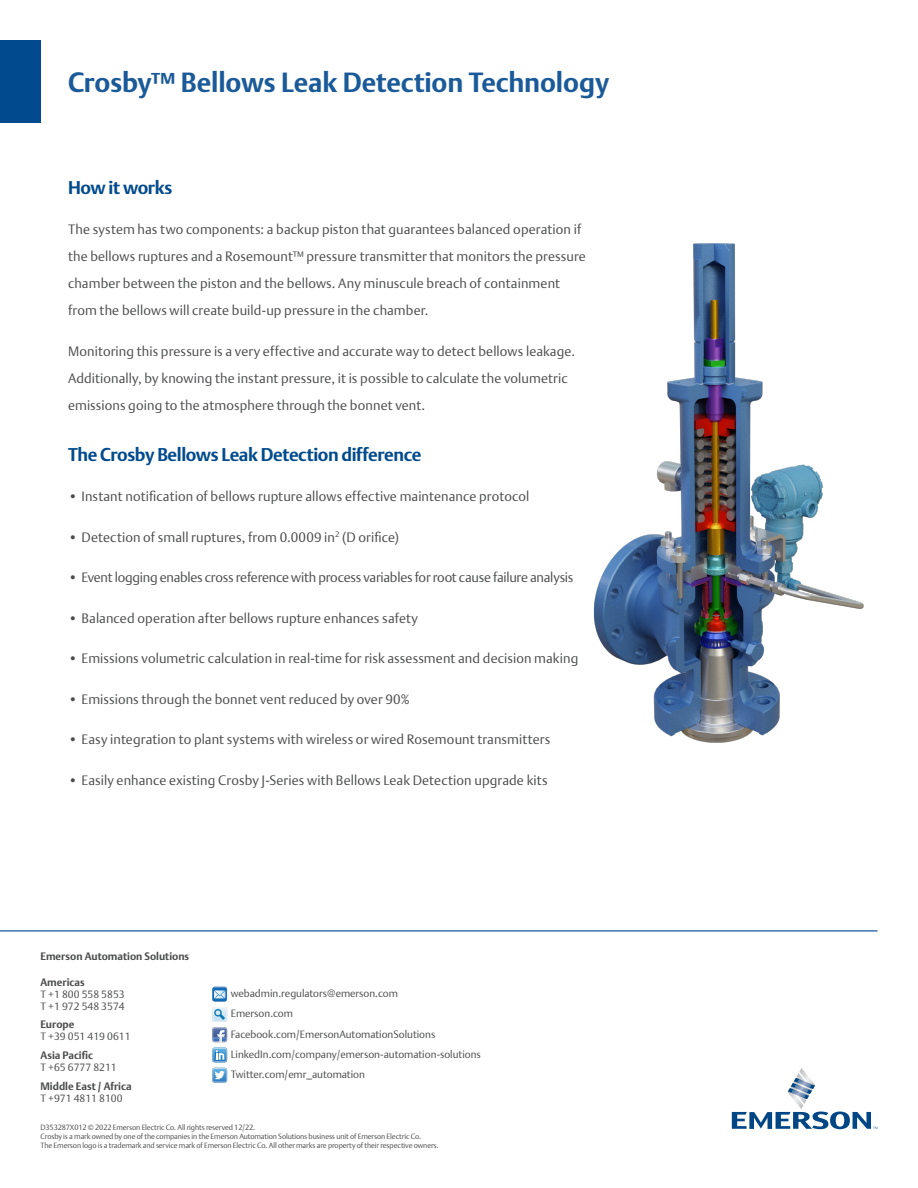
<style>
.page{position:relative;width:918px;height:1188px;background:#fff}
.page>*{position:absolute;margin:0;border:0;box-sizing:border-box;transform-origin:0 0}
.Heading-Back{font:700 27px "DTL Argo T";letter-spacing:-.005em;color:#1a5a99}
.Body_Subhead{font:700 18px "DTL Argo T";letter-spacing:-.025em;color:#004a8d}
.Body_Copy{font:300 13.5px/27px "DTL Argo T";letter-spacing:.005em;color:#4b4c4d}
.Body_Copy-2{font:300 13.5px "DTL Argo T";letter-spacing:-.02em;color:#4b4c4d}
.t1{font:300 10.5px/12px "DTL Argo T";color:#4b4c4d}
.t2{font:700 10.5px/12px "DTL Argo T";color:#4b4c4d}
.t3{font:300 7.5px "DTL Argo T";letter-spacing:-.015em;color:#4b4c4d}
.s1{font-weight:700}
.s2{font-weight:300}
</style>
<div class="page">
<svg style="left:732px;top:1068px;width:146px;height:61px"></svg>
<svg style="left:212px;top:1068px;width:15px;height:15px"></svg>
<svg style="left:212px;top:987px;width:16px;height:75px"></svg>
<div style="left:0;top:40px;width:40px;height:83px;background:#004a8d"></div>
<hr style="left:0;top:930px;width:878px;height:2px;background:#1a5a99">
<img style="left:593px;top:243px;width:271px;height:500px">
<p class="Heading-Back" style="left:68px;top:66px;width:543px">Crosby™ Bellows Leak Detection Technology</p>
<p class="Body_Subhead" style="left:68px;top:177px;width:106px">How it works</p>
<p class="Body_Copy" style="left:68px;top:216px;width:519px">The system has two components: a backup piston that guarantees balanced operation if the bellows ruptures and a Rosemount™ pressure transmitter that monitors the pressure chamber between the piston and the bellows. Any minuscule breach of containment from the bellows will create build-up pressure in the chamber.</p>
<p class="Body_Copy" style="left:68px;top:337px;width:509px">Monitoring this pressure is a very effective and accurate way to detect bellows leakage.<br>Additionally, by knowing the instant pressure, it is possible to calculate the volumetric emissions going to the atmosphere through the bonnet vent.</p>
<p class="Body_Subhead" style="left:68px;top:444px;width:355px">The Crosby Bellows Leak Detection difference</p>
<p class="Body_Copy" style="left:68px;top:483px;width:463px">• Instant notification of bellows rupture allows effective maintenance protocol</p>
<p class="Body_Copy" style="left:68px;top:523px;width:333px">• Detection of small ruptures, from 0.0009 in<sup>2</sup> (D orifice)</p>
<p class="Body_Copy-2" style="left:68px;top:569px;width:507px">• Event logging enables cross reference with process variables for root cause failure analysis</p>
<p class="Body_Copy" style="left:68px;top:604px;width:352px">• Balanced operation after bellows rupture enhances safety</p>
<p class="Body_Copy" style="left:68px;top:645px;width:512px">• Emissions volumetric calculation in real-time for risk assessment and decision making</p>
<p class="Body_Copy" style="left:68px;top:685px;width:343px">• Emissions through the bonnet vent reduced by over 90%</p>
<p class="Body_Copy" style="left:68px;top:726px;width:484px">• Easy integration to plant systems with wireless or wired Rosemount transmitters</p>
<p class="Body_Copy" style="left:68px;top:766px;width:481px">• Easily enhance existing Crosby J-Series with Bellows Leak Detection upgrade kits</p>
<p class="t2" style="left:40px;top:950px;width:150px">Emerson Automation Solutions</p>
<p class="t1" style="left:40px;top:976px;width:86px"><span class="s1">Americas<br></span>T +1 800 558 5853<br>T +1 972 548 3574</p>
<p class="t1" style="left:40px;top:1019px;width:92px"><span class="s1">Europe<br></span>T +39 051 419 0611</p>
<p class="t1" style="left:40px;top:1049px;width:78px"><span class="s1">Asia Pacific<br></span>T +65 6777 8211</p>
<p class="t2" style="left:40px;top:1080px;width:93px">Middle East / Africa<br><span class="s2">T +971 4811 8100</span></p>
<p class="t3" style="left:40px;top:1122px;width:216px">D353287X012 © 2022 Emerson Electric Co. All rights reserved 12/22.</p>
<p class="t3" style="left:40px;top:1131px;width:382px">Crosby is a mark owned by one of the companies in the Emerson Automation Solutions business unit of Emerson Electric Co.</p>
<p class="t3" style="left:40px;top:1140px;width:400px">The Emerson logo is a trademark and service mark of Emerson Electric Co. All other marks are property of their respective owners.</p>
<p class="t1" style="left:231px;top:987px;width:169px">webadmin.regulators@emerson.com</p>
<p class="t1" style="left:231px;top:1007px;width:64px">Emerson.com</p>
<p class="t1" style="left:231px;top:1028px;width:206px">Facebook.com/EmersonAutomationSolutions</p>
<p class="t1" style="left:231px;top:1049px;width:252px">LinkedIn.com/company/emerson-automation-solutions</p>
<p class="t1" style="left:231px;top:1068px;width:136px">Twitter.com/emr_automation</p>
</div>
